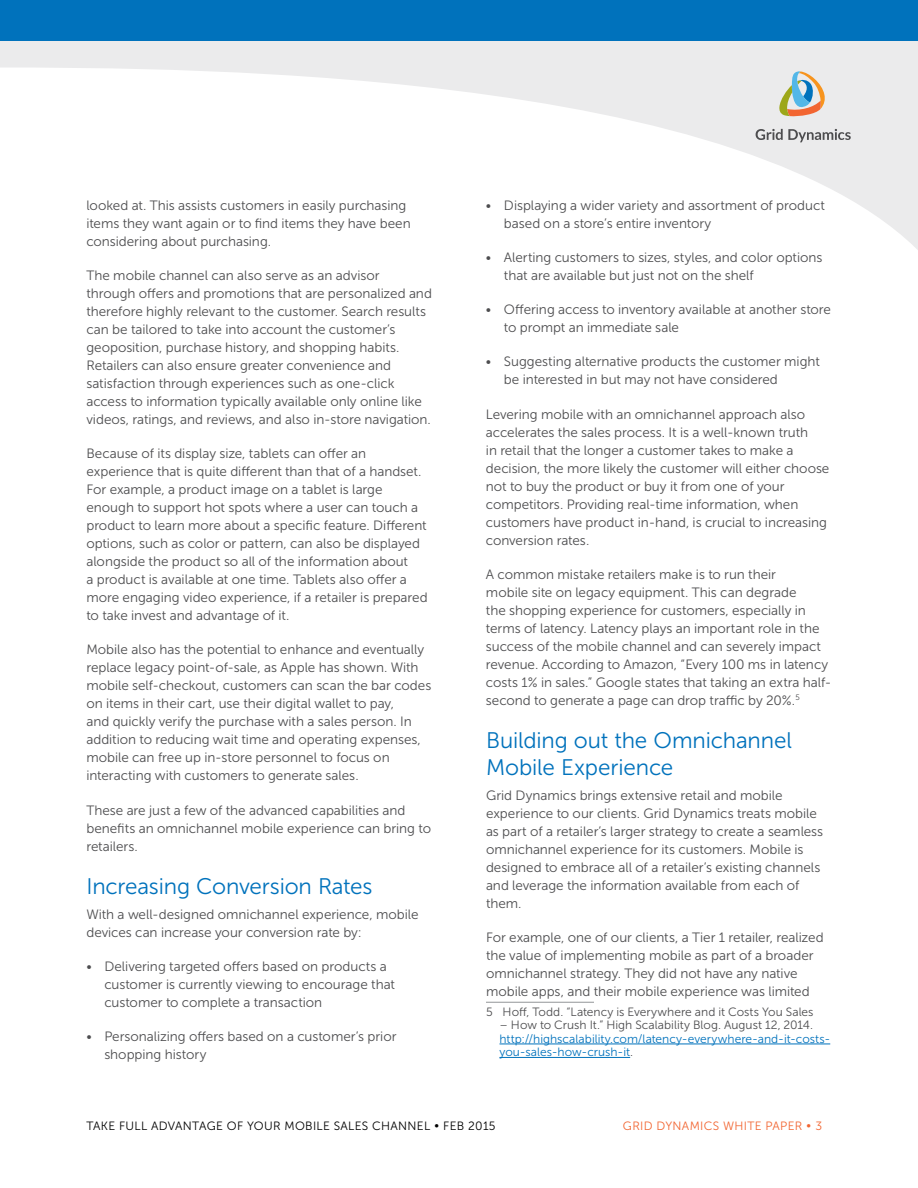
<style>
.page{position:relative;width:918px;height:1188px;background:#fff}
.page>*{position:absolute;margin:0;border:0;box-sizing:border-box;transform-origin:0 0}
.t1{font:22.5px/27px "Museo Sans 300";letter-spacing:-.005em;color:#0072bc}
.t2{font:13.5px/18px "Museo Sans 300";letter-spacing:-.005em;color:#4d4d4f}
.t3{font:12px "Museo Sans 300";letter-spacing:.005em;color:#4d4d4f}
.t4{font:12px/13.5px "Museo Sans 300";color:#0072bc}
.t5{font:12px "Museo Sans 300";letter-spacing:.025em;color:#000}
.t6{font:12px "Museo Sans 300";letter-spacing:.025em;color:#f26531}
.s1{color:#4d4d4f}
</style>
<div class="page">
<svg style="left:0;top:40px;width:918px;height:210px"></svg>
<div style="left:0;top:0;width:918px;height:40px;background:#0072bc"></div>
<svg style="left:756px;top:129px;width:95px;height:13px"></svg>
<svg style="left:779px;top:71px;width:46px;height:46px;background:#c2c1b1"></svg>
<hr style="left:486px;top:1002px;width:108px;height:1px;background:#939598">
<hr style="left:500px;top:1044px;width:330px;height:1px;background:#0072bc">
<hr style="left:500px;top:1057px;width:130px;height:1px;background:#0072bc">
<p class="t2" style="left:86px;top:196px;width:326px">looked at. This assists customers in easily purchasing items they want again or to find items they have been considering about purchasing.</p>
<p class="t2" style="left:86px;top:267px;width:347px">The mobile channel can also serve as an advisor through offers and promotions that are personalized and therefore highly relevant to the customer. Search results can be tailored to take into account the customer’s geoposition, purchase history, and shopping habits.<br>Retailers can also ensure greater convenience and satisfaction through experiences such as one-click access to information typically available only online like videos, ratings, and reviews, and also in-store navigation.</p>
<p class="t2" style="left:86px;top:445px;width:343px">Because of its display size, tablets can offer an experience that is quite different than that of a handset.<br>For example, a product image on a tablet is large enough to support hot spots where a user can touch a product to learn more about a specific feature. Different options, such as color or pattern, can also be displayed alongside the product so all of the information about<br>a product is available at one time. Tablets also offer a more engaging video experience, if a retailer is prepared to take invest and advantage of it.</p>
<p class="t2" style="left:86px;top:641px;width:346px">Mobile also has the potential to enhance and eventually replace legacy point-of-sale, as Apple has shown. With mobile self-checkout, customers can scan the bar codes on items in their cart, use their digital wallet to pay,<br>and quickly verify the purchase with a sales person. In addition to reducing wait time and operating expenses, mobile can free up in-store personnel to focus on interacting with customers to generate sales.</p>
<p class="t2" style="left:86px;top:801px;width:346px">These are just a few of the advanced capabilities and benefits an omnichannel mobile experience can bring to retailers.</p>
<h1 class="t1" style="left:86px;top:873px;width:288px">Increasing Conversion Rates</h1>
<p class="t2" style="left:86px;top:905px;width:334px">With a well-designed omnichannel experience, mobile devices can increase your conversion rate by:</p>
<p class="t2" style="left:104px;top:957px;width:292px;text-indent:-18px">• Delivering targeted offers based on products a customer is currently viewing to encourage that customer to complete a transaction</p>
<p class="t2" style="left:104px;top:1028px;width:294px;text-indent:-18px">• Personalizing offers based on a customer’s prior shopping history</p>
<p class="t2" style="left:504px;top:196px;width:323px;text-indent:-18px">• Displaying a wider variety and assortment of product based on a store’s entire inventory</p>
<p class="t2" style="left:504px;top:249px;width:320px;text-indent:-18px">• Alerting customers to sizes, styles, and color options that are available but just not on the shelf</p>
<p class="t2" style="left:504px;top:301px;width:329px;text-indent:-18px">• Offering access to inventory available at another store to prompt an immediate sale</p>
<p class="t2" style="left:504px;top:353px;width:317px;text-indent:-18px">• Suggesting alternative products the customer might be interested in but may not have considered</p>
<p class="t2" style="left:486px;top:405px;width:345px">Levering mobile with an omnichannel approach also accelerates the sales process. It is a well-known truth<br>in retail that the longer a customer takes to make a decision, the more likely the customer will either choose not to buy the product or buy it from one of your competitors. Providing real-time information, when customers have product in-hand, is crucial to increasing conversion rates.</p>
<p class="t2" style="left:486px;top:565px;width:347px">A common mistake retailers make is to run their<br>mobile site on legacy equipment. This can degrade<br>the shopping experience for customers, especially in terms of latency. Latency plays an important role in the success of the mobile channel and can severely impact revenue. According to Amazon, “Every 100 ms in latency costs 1% in sales.” Google states that taking an extra half&shy;second to generate a page can drop traffic by 20%.<sup>5</sup></p>
<h1 class="t1" style="left:486px;top:727px;width:308px">Building out the Omnichannel<br>Mobile Experience</h1>
<p class="t2" style="left:486px;top:786px;width:339px">Grid Dynamics brings extensive retail and mobile experience to our clients. Grid Dynamics treats mobile as part of a retailer’s larger strategy to create a seamless omnichannel experience for its customers. Mobile is designed to embrace all of a retailer’s existing channels and leverage the information available from each of them.</p>
<p class="t2" style="left:486px;top:929px;width:339px">For example, one of our clients, a Tier 1 retailer, realized the value of implementing mobile as part of a broader omnichannel strategy. They did not have any native mobile apps, and their mobile experience was limited</p>
<p class="t3" style="left:486px;top:1005px;width:329px">5 Hoff, Todd. “Latency is Everywhere and it Costs You Sales</p>
<p class="t3" style="left:500px;top:1019px;width:315px">– How to Crush It.” High Scalability Blog. August 12, 2014.</p>
<p class="t4" style="left:500px;top:1032px;width:332px">http://highscalability.com/latency-everywhere-and-it-costs&shy;you-sales-how-crush-it<span class="s1">.</span></p>
<p class="t5" style="left:86px;top:1119px;width:411px">TAKE FULL ADVANTAGE OF YOUR MOBILE SALES CHANNEL • FEB 2015</p>
<p class="t6" style="left:623px;top:1119px;width:201px">GRID DYNAMICS WHITE PAPER • 3</p>
</div>
